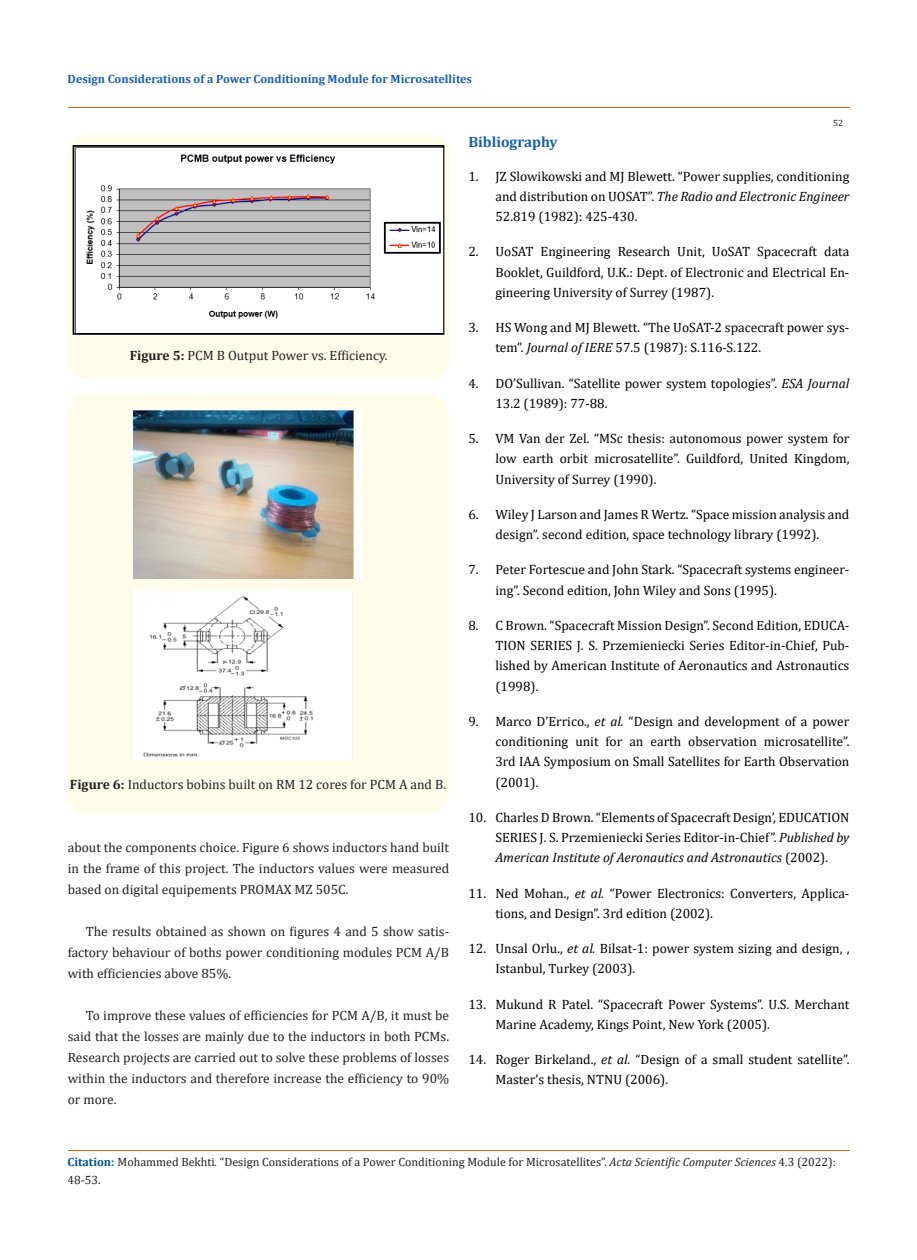
<style>
.page{position:relative;width:917px;height:1260px;background:#fff}
.page>*{position:absolute;margin:0;border:0;box-sizing:border-box;transform-origin:0 0}
.t1{font:700 15px "Cambria";color:#1560a6}
.t2{font:13.5px/20.2px "Cambria";color:#000}
.t3{font:13.5px/21px "Cambria";color:#231f20;text-align:justify}
.t4{font:12px/18px "Cambria";color:#231f20}
.t5{font:700 12px "Cambria";color:#1560a6}
.t6{font:9px "Cambria";color:#231f20}
.s1{font-weight:700}
.s2{font-style:italic}
.s3{font-weight:700;color:#035089}
</style>
<div class="page">
<hr style="left:68px;top:108px;width:781px;height:1px;background:#e05d1a">
<hr style="left:68px;top:1150px;width:781px;height:1px;background:#e05d1a">
<div style="left:68px;top:135px;width:381px;height:244px;background:#fffde9;border-radius:18px"></div>
<img style="left:72px;top:146px;width:372px;height:190px">
<div style="left:68px;top:394px;width:381px;height:420px;background:#fffde9;border-radius:18px"></div>
<img style="left:132px;top:409px;width:229px;height:170px">
<img style="left:132px;top:590px;width:220px;height:169px">
<p class="t5" style="left:68px;top:70px;width:406px">Design Considerations of a Power Conditioning Module for Microsatellites</p>
<p class="t6" style="left:833px;top:118px;width:11px">52</p>
<p class="t3" style="left:130px;top:345px;width:259px"><span class="s1">Figure 5:</span> PCM B Output Power vs. Efficiency.</p>
<p class="t3" style="left:70px;top:774px;width:377px"><span class="s1">Figure 6:</span> Inductors bobins built on RM 12 cores for PCM A and B.</p>
<p class="t3" style="left:68px;top:837px;width:383px">about the components choice. Figure 6 shows inductors hand built in the frame of this project. The inductors values were measured based on digital equipements PROMAX MZ 505C.</p>
<p class="t3" style="left:68px;top:921px;width:383px;text-indent:18px">The results obtained as shown on figures 4 and 5 show satis&shy;factory behaviour of boths power conditioning modules PCM A/B with efficiencies above 85%.</p>
<p class="t3" style="left:68px;top:1005px;width:383px;text-indent:18px">To improve these values of efficiencies for PCM A/B, it must be said that the losses are mainly due to the inductors in both PCMs.<br>Research projects are carried out to solve these problems of losses within the inductors and therefore increase the efficiency to 90% or more.</p>
<p class="t1" style="left:468px;top:131px;width:91px">Bibliography</p>
<p class="t2" style="left:495px;top:166px;width:355px;text-align:justify;text-indent:-27px">1. JZ Slowikowski and MJ Blewett. “Power supplies, conditioning and distribution on UOSAT”. <span class="s2">The Radio and Electronic Engineer </span>52.819 (1982): 425-430.</p>
<p class="t2" style="left:495px;top:242px;width:355px;text-align:justify;text-indent:-27px">2. UoSAT Engineering Research Unit, UoSAT Spacecraft data Booklet, Guildford, U.K.: Dept. of Electronic and Electrical En&shy;gineering University of Surrey (1987).</p>
<p class="t2" style="left:495px;top:317px;width:355px;text-indent:-27px">3. HS Wong and MJ Blewett. “The UoSAT-2 spacecraft power sys&shy;tem”. <span class="s2">Journal of IERE</span> 57.5 (1987): S.116-S.122.</p>
<p class="t2" style="left:495px;top:373px;width:355px;text-indent:-27px">4. DO’Sullivan. “Satellite power system topologies”. <span class="s2">ESA Journal<br></span>13.2 (1989): 77-88.</p>
<p class="t2" style="left:495px;top:428px;width:355px;text-align:justify;text-indent:-27px">5. VM Van der Zel. “MSc thesis: autonomous power system for low earth orbit microsatellite”. Guildford, United Kingdom, University of Surrey (1990).</p>
<p class="t2" style="left:468px;top:504px;width:382px;text-align:center">6. Wiley J Larson and James R Wertz. “Space mission analysis and design”. second edition, space technology library (1992).</p>
<p class="t2" style="left:495px;top:560px;width:355px;text-indent:-27px">7. Peter Fortescue and John Stark. “Spacecraft systems engineer&shy;ing”. Second edition, John Wiley and Sons (1995).</p>
<p class="t2" style="left:495px;top:615px;width:355px;text-align:justify;text-indent:-27px">8. C Brown. “Spacecraft Mission Design”. Second Edition, EDUCA-TION SERIES J. S. Przemieniecki Series Editor-in-Chief, Pub&shy;lished by American Institute of Aeronautics and Astronautics (1998).</p>
<p class="t2" style="left:495px;top:711px;width:355px;text-align:justify;text-indent:-27px">9. Marco D’Errico., <span class="s2">et al.</span> “Design and development of a power conditioning unit for an earth observation microsatellite”.<br>3rd IAA Symposium on Small Satellites for Earth Observation (2001).</p>
<p class="t2" style="left:495px;top:807px;width:355px;text-align:justify;text-indent:-27px">10. Charles D Brown. “Elements of Spacecraft Design’, EDUCATION SERIES J. S. Przemieniecki Series Editor-in-Chief”. <span class="s2">Published by American Institute of Aeronautics and Astronautics</span> (2002).</p>
<p class="t2" style="left:495px;top:883px;width:355px;text-indent:-27px">11. Ned Mohan., <span class="s2">et al.</span> “Power Electronics: Converters, Applica&shy;tions, and Design”. 3rd edition (2002).</p>
<p class="t2" style="left:495px;top:938px;width:355px;text-indent:-27px">12. Unsal Orlu., <span class="s2">et al.</span> Bilsat-1: power system sizing and design, ,<br>Istanbul, Turkey (2003).</p>
<p class="t2" style="left:495px;top:994px;width:355px;text-indent:-27px">13. Mukund R Patel. “Spacecraft Power Systems”. U.S. Merchant<br>Marine Academy, Kings Point, New York (2005).</p>
<p class="t2" style="left:495px;top:1049px;width:355px;text-indent:-27px">14. Roger Birkeland., <span class="s2">et al.</span> “Design of a small student satellite”.<br>Master’s thesis, NTNU (2006).</p>
<p class="t4" style="left:68px;top:1152px;width:770px"><span class="s3">Citation:</span> Mohammed Bekhti<span class="s2">.</span> “Design Considerations of a Power Conditioning Module for Microsatellites”. <span class="s2">Acta Scientific Computer Sciences</span> 4.3 (2022):<br>48-53.</p>
</div>
